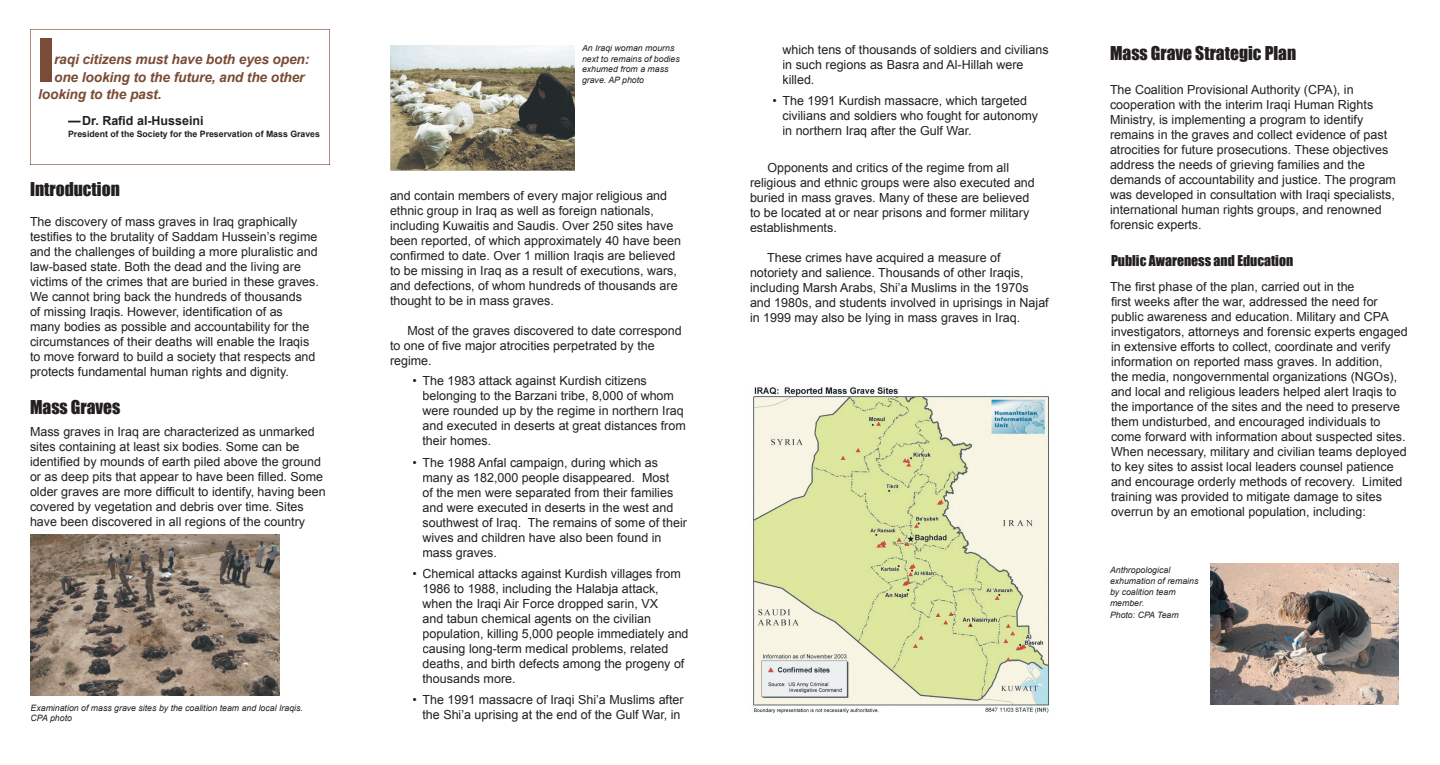
<style>
.page{position:relative;width:1440px;height:765px;background:#fff}
.page>*{position:absolute;margin:0;border:0;box-sizing:border-box;transform-origin:0 0}
.t1{font:55.5px "Impact";color:#7b4c35}
.t2{font:17.5px "Impact";color:#231f20}
.t3{font:italic 700 13.75px "Arial";letter-spacing:-.01em;color:#7b4c35}
.t4{font:13.75px "Impact";color:#231f20}
.t5{font:12.5px/15px "Arial";color:#231f20}
.t6{font:700 12.5px "Arial";color:#231f20}
.t7{font:italic 8.75px/10.5px "Arial";color:#231f20}
.t8{font:700 8.75px "Arial";color:#231f20}
</style>
<div class="page">
<hr style="left:30px;top:30px;width:1px;height:135px;background:#7b4c35">
<hr style="left:30px;top:164px;width:300px;height:1px;background:#7b4c35">
<hr style="left:329px;top:30px;width:1px;height:135px;background:#7b4c35">
<hr style="left:30px;top:29px;width:300px;height:1px;background:#7b4c35">
<img style="left:30px;top:534px;width:249px;height:162px">
<img style="left:753px;top:387px;width:296px;height:327px">
<img style="left:1210px;top:564px;width:188px;height:141px">
<img style="left:390px;top:45px;width:185px;height:125px">
<h1 class="t1" style="left:38px;top:26px;width:17px">I</h1>
<p class="t3" style="left:54px;top:51px;width:257px">raqi citizens must have both eyes open:</p>
<p class="t3" style="left:54px;top:69px;width:252px">one looking to the future, and the other</p>
<p class="t3" style="left:38px;top:86px;width:125px">looking to the past.</p>
<p class="t6" style="left:68px;top:114px;width:137px">— Dr. Rafid al-Husseini</p>
<p class="t8" style="left:68px;top:129px;width:253px">President of the Society for the Preservation of Mass Graves</p>
<h2 class="t2" style="left:30px;top:179px;width:91px">Introduction</h2>
<p class="t5" style="left:30px;top:214px;width:290px">The discovery of mass graves in Iraq graphically testifies to the brutality of Saddam Hussein’s regime and the challenges of building a more pluralistic and law-based state. Both the dead and the living are victims of the crimes that are buried in these graves.<br>We cannot bring back the hundreds of thousands<br>of missing Iraqis. However, identification of as<br>many bodies as possible and accountability for the circumstances of their deaths will enable the Iraqis to move forward to build a society that respects and protects fundamental human rights and dignity.</p>
<h2 class="t2" style="left:30px;top:396px;width:92px">Mass Graves</h2>
<p class="t5" style="left:30px;top:424px;width:297px">Mass graves in Iraq are characterized as unmarked sites containing at least six bodies. Some can be identified by mounds of earth piled above the ground or as deep pits that appear to have been filled. Some older graves are more difficult to identify, having been covered by vegetation and debris over time. Sites have been discovered in all regions of the country</p>
<p class="t7" style="left:31px;top:702px;width:274px">Examination of mass grave sites by the coalition team and local Iraqis.<br>CPA photo</p>
<p class="t7" style="left:582px;top:43px;width:99px">An Iraqi woman mourns next to remains of bodies exhumed from a mass grave. AP photo</p>
<p class="t5" style="left:390px;top:188px;width:293px">and contain members of every major religious and ethnic group in Iraq as well as foreign nationals, including Kuwaitis and Saudis. Over 250 sites have been reported, of which approximately 40 have been confirmed to date. Over 1 million Iraqis are believed to be missing in Iraq as a result of executions, wars, and defections, of whom hundreds of thousands are thought to be in mass graves.</p>
<p class="t5" style="left:390px;top:323px;width:293px;text-indent:17px">Most of the graves discovered to date correspond to one of five major atrocities perpetrated by the regime.</p>
<p class="t5" style="left:422px;top:373px;width:265px;text-indent:-10px">• The 1983 attack against Kurdish citizens belonging to the Barzani tribe, 8,000 of whom were rounded up by the regime in northern Iraq and executed in deserts at great distances from their homes.</p>
<p class="t5" style="left:422px;top:455px;width:266px;text-indent:-10px">• The 1988 Anfal campaign, during which as many as 182,000 people disappeared. Most<br>of the men were separated from their families and were executed in deserts in the west and southwest of Iraq. The remains of some of their wives and children have also been found in mass graves.</p>
<p class="t5" style="left:422px;top:566px;width:268px;text-indent:-10px">• Chemical attacks against Kurdish villages from 1986 to 1988, including the Halabja attack, when the Iraqi Air Force dropped sarin, VX<br>and tabun chemical agents on the civilian population, killing 5,000 people immediately and causing long-term medical problems, related deaths, and birth defects among the progeny of thousands more.</p>
<p class="t5" style="left:412px;top:692px;width:273px;text-align:center">• The 1991 massacre of Iraqi Shi’a Muslims after the Shi’a uprising at the end of the Gulf War, in</p>
<p class="t5" style="left:782px;top:42px;width:268px">which tens of thousands of soldiers and civilians in such regions as Basra and Al-Hillah were killed.</p>
<p class="t5" style="left:782px;top:93px;width:257px;text-indent:-10px">• The 1991 Kurdish massacre, which targeted civilians and soldiers who fought for autonomy in northern Iraq after the Gulf War.</p>
<p class="t5" style="left:750px;top:160px;width:286px;text-indent:17px">Opponents and critics of the regime from all religious and ethnic groups were also executed and buried in mass graves. Many of these are believed to be located at or near prisons and former military establishments.</p>
<p class="t5" style="left:750px;top:250px;width:300px;text-indent:17px">These crimes have acquired a measure of notoriety and salience. Thousands of other Iraqis, including Marsh Arabs, Shi’a Muslims in the 1970s and 1980s, and students involved in uprisings in Najaf in 1999 may also be lying in mass graves in Iraq.</p>
<h2 class="t2" style="left:1110px;top:42px;width:188px">Mass Grave Strategic Plan</h2>
<p class="t5" style="left:1110px;top:82px;width:288px">The Coalition Provisional Authority (CPA), in cooperation with the interim Iraqi Human Rights Ministry, is implementing a program to identify remains in the graves and collect evidence of past atrocities for future prosecutions. These objectives address the needs of grieving families and the demands of accountability and justice. The program was developed in consultation with Iraqi specialists, international human rights groups, and renowned forensic experts.</p>
<p class="t4" style="left:1111px;top:252px;width:184px">Public Awareness and Education</p>
<p class="t5" style="left:1110px;top:279px;width:299px">The first phase of the plan, carried out in the<br>first weeks after the war, addressed the need for public awareness and education. Military and CPA investigators, attorneys and forensic experts engaged in extensive efforts to collect, coordinate and verify information on reported mass graves. In addition,<br>the media, nongovernmental organizations (NGOs), and local and religious leaders helped alert Iraqis to the importance of the sites and the need to preserve them undisturbed, and encouraged individuals to come forward with information about suspected sites.<br>When necessary, military and civilian teams deployed to key sites to assist local leaders counsel patience and encourage orderly methods of recovery. Limited training was provided to mitigate damage to sites overrun by an emotional population, including:</p>
<p class="t7" style="left:1110px;top:564px;width:90px;line-height:11.2px">Anthropological exhumation of remains by coalition team member.<br>Photo: CPA Team</p>
</div>
